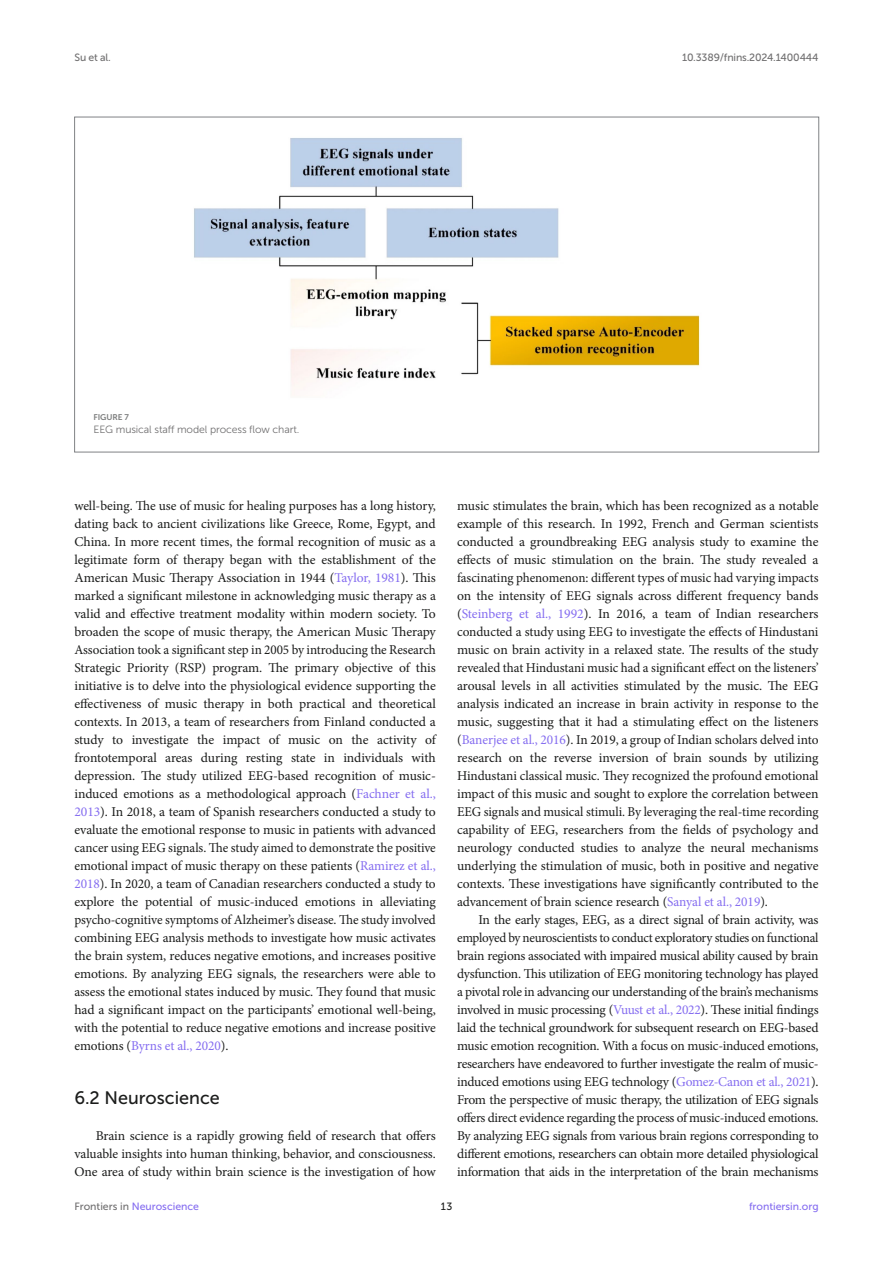
<style>
.page{position:relative;width:893px;height:1263px;background:#fff}
.page>*{position:absolute;margin:0;border:0;box-sizing:border-box;transform-origin:0 0}
.HEAD_2{font:18px "Museo Sans 500";color:#1b1c1b}
.TEXT_FLUSH{font:13.5px/18px "Minion Pro";letter-spacing:-.005em;color:#1b1c1b;text-align:justify}
.TEXT{font:13.5px/18px "Minion Pro";letter-spacing:-.025em;color:#1b1c1b;text-align:justify}
.t1{font:10.5px "Museo Sans 500";color:#856df0}
.FIG_LEG{font:10.5px "Museo Sans 300";letter-spacing:-.01em;color:#706f70}
.t2{font:10.5px "Museo Sans 500";letter-spacing:-.015em;color:#706f70}
.t3{font:10.5px "Museo Sans 500";color:#1b1c1b}
.FIG_HD{font:8.25px "Museo Sans 700";letter-spacing:-.01em;color:#7e7f7f}
.s1{color:#856df0}
.s2{color:#706f70}
</style>
<div class="page">
<img style="left:194px;top:138px;width:506px;height:253px">
<p class="t2" style="left:74px;top:51px;width:38px">Su et al.</p>
<p class="t2" style="left:682px;top:51px;width:138px">10.3389/fnins.2024.1400444</p>
<p class="FIG_HD" style="left:94px;top:412px;width:37px">FIGURE 7</p>
<p class="FIG_LEG" style="left:94px;top:424px;width:207px">EEG musical staff model process flow chart.</p>
<p class="TEXT_FLUSH" style="left:74px;top:497px;width:363px">well-being. The use of music for healing purposes has a long history, dating back to ancient civilizations like Greece, Rome, Egypt, and China. In more recent times, the formal recognition of music as a legitimate form of therapy began with the establishment of the American Music Therapy Association in 1944 (<span class="s1">Taylor, 1981</span>). This marked a significant milestone in acknowledging music therapy as a valid and effective treatment modality within modern society. To broaden the scope of music therapy, the American Music Therapy Association took a significant step in 2005 by introducing the Research Strategic Priority (RSP) program. The primary objective of this initiative is to delve into the physiological evidence supporting the effectiveness of music therapy in both practical and theoretical contexts. In 2013, a team of researchers from Finland conducted a study to investigate the impact of music on the activity of frontotemporal areas during resting state in individuals with depression. The study utilized EEG-based recognition of music&shy;induced emotions as a methodological approach (<span class="s1">Fachner et al., 2013</span>). In 2018, a team of Spanish researchers conducted a study to evaluate the emotional response to music in patients with advanced cancer using EEG signals. The study aimed to demonstrate the positive emotional impact of music therapy on these patients (<span class="s1">Ramirez et al., 2018</span>). In 2020, a team of Canadian researchers conducted a study to explore the potential of music-induced emotions in alleviating psycho-cognitive symptoms of Alzheimer’s disease. The study involved combining EEG analysis methods to investigate how music activates the brain system, reduces negative emotions, and increases positive emotions. By analyzing EEG signals, the researchers were able to assess the emotional states induced by music. They found that music had a significant impact on the participants’ emotional well-being, with the potential to reduce negative emotions and increase positive emotions (<span class="s1">Byrns et al., 2020</span>).</p>
<p class="HEAD_2" style="left:74px;top:1088px;width:147px">6.2 Neuroscience</p>
<p class="TEXT_FLUSH" style="left:74px;top:1127px;width:363px;text-indent:21px">Brain science is a rapidly growing field of research that offers valuable insights into human thinking, behavior, and consciousness.<br>One area of study within brain science is the investigation of how</p>
<p class="TEXT_FLUSH" style="left:457px;top:497px;width:363px">music stimulates the brain, which has been recognized as a notable example of this research. In 1992, French and German scientists conducted a groundbreaking EEG analysis study to examine the effects of music stimulation on the brain. The study revealed a fascinating phenomenon: different types of music had varying impacts on the intensity of EEG signals across different frequency bands (<span class="s1">Steinberg et al., 1992</span>). In 2016, a team of Indian researchers conducted a study using EEG to investigate the effects of Hindustani music on brain activity in a relaxed state. The results of the study revealed that Hindustani music had a significant effect on the listeners’ arousal levels in all activities stimulated by the music. The EEG analysis indicated an increase in brain activity in response to the music, suggesting that it had a stimulating effect on the listeners (<span class="s1">Banerjee et al., 2016</span>). In 2019, a group of Indian scholars delved into research on the reverse inversion of brain sounds by utilizing Hindustani classical music. They recognized the profound emotional impact of this music and sought to explore the correlation between EEG signals and musical stimuli. By leveraging the real-time recording capability of EEG, researchers from the fields of psychology and neurology conducted studies to analyze the neural mechanisms underlying the stimulation of music, both in positive and negative contexts. These investigations have significantly contributed to the advancement of brain science research (<span class="s1">Sanyal et al., 2019</span>).</p>
<p class="TEXT" style="left:457px;top:911px;width:363px;text-indent:21px">In the early stages, EEG, as a direct signal of brain activity, was employed by neuroscientists to conduct exploratory studies on functional brain regions associated with impaired musical ability caused by brain dysfunction. This utilization of EEG monitoring technology has played a pivotal role in advancing our understanding of the brain’s mechanisms involved in music processing (<span class="s1">Vuust et al., 2022</span>). These initial findings laid the technical groundwork for subsequent research on EEG-based music emotion recognition. With a focus on music-induced emotions, researchers have endeavored to further investigate the realm of music&shy;induced emotions using EEG technology (<span class="s1">Gomez-Canon et al., 2021</span>).<br>From the perspective of music therapy, the utilization of EEG signals offers direct evidence regarding the process of music-induced emotions.<br>By analyzing EEG signals from various brain regions corresponding to different emotions, researchers can obtain more detailed physiological information that aids in the interpretation of the brain mechanisms</p>
<p class="t1" style="left:74px;top:1200px;width:126px"><span class="s2">Frontiers in</span> Neuroscience</p>
<p class="t3" style="left:441px;top:1200px;width:13px">13</p>
<p class="t1" style="left:749px;top:1200px;width:71px">frontiersin.org</p>
</div>
